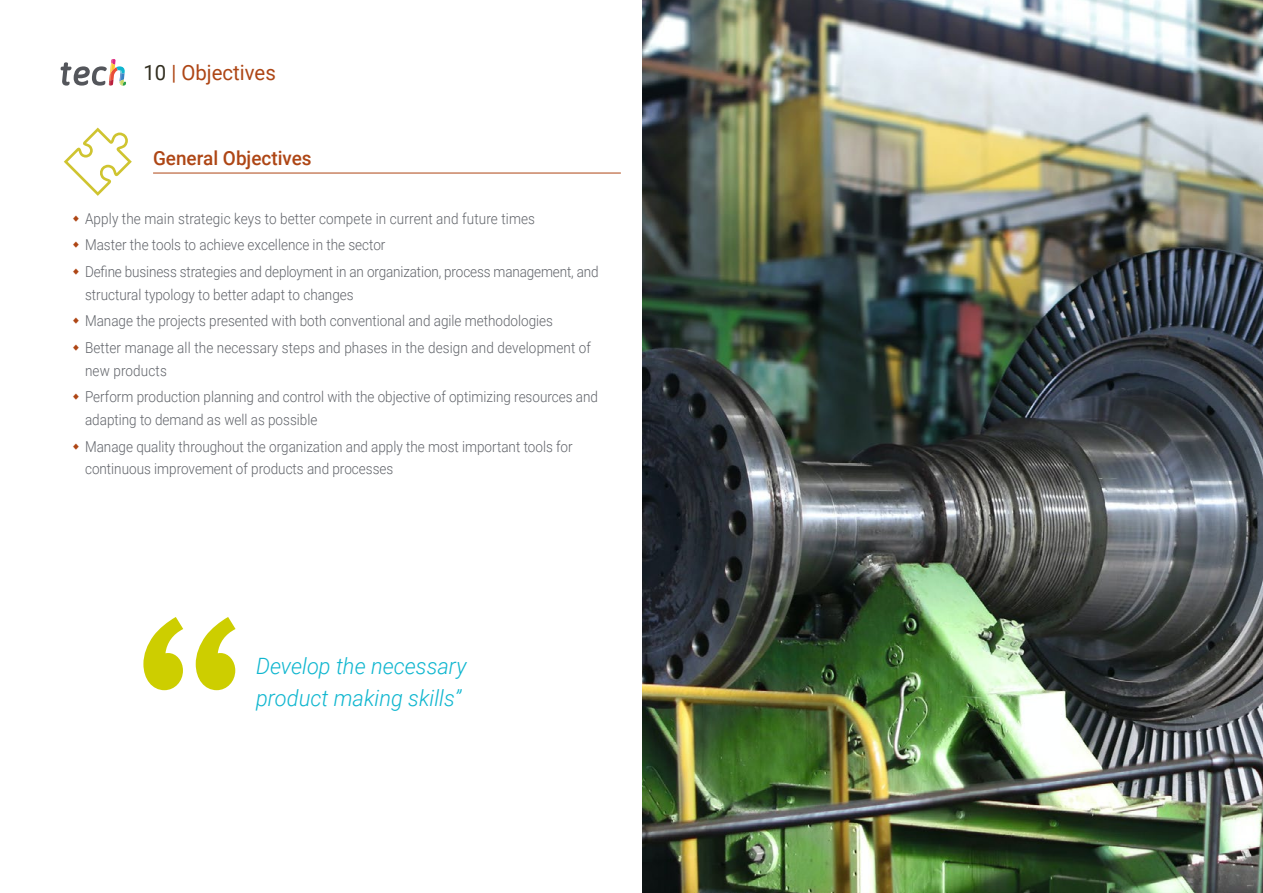
<style>
.page{position:relative;width:1263px;height:893px;background:#fff}
.page>*{position:absolute;margin:0;border:0;box-sizing:border-box;transform-origin:0 0}
.t1{font:italic 300 22.5px/31.5px "Roboto";color:#0fb6cf}
.t2{font:21px "Roboto";color:#ae4615}
.t3{font:500 19.5px "Roboto";color:#ae4615}
.t4{font:300 15px/26.7px "Roboto";color:#61646a;scale:.9 1}
.s1{color:#312e20}
</style>
<div class="page">
<svg style="left:64px;top:128px;width:68px;height:68px"></svg>
<svg style="left:61px;top:59px;width:65px;height:27px"></svg>
<svg style="left:143px;top:617px;width:93px;height:73px"></svg>
<hr style="left:153px;top:173px;width:468px;height:1px;background:#ae4615">
<img style="left:642px;top:0;width:621px;height:893px">
<h2 class="t2" style="left:144px;top:57px;width:134px"><span class="s1">10</span> | Objectives</h2>
<h3 class="t3" style="left:153px;top:144px;width:160px">General Objectives</h3>
<p class="t4" style="left:85px;top:204px;width:572px">Apply the main strategic keys to better compete in current and future times<br>Master the tools to achieve excellence in the sector<br>Define business strategies and deployment in an organization, process management, and</p>
<p class="t4" style="left:85px;top:280px;width:564px">structural typology to better adapt to changes<br>Manage the projects presented with both conventional and agile methodologies<br>Better manage all the necessary steps and phases in the design and development of</p>
<p class="t4" style="left:85px;top:356px;width:571px">new products<br>Perform production planning and control with the objective of optimizing resources and</p>
<p class="t4" style="left:85px;top:406px;width:543px">adapting to demand as well as possible<br>Manage quality throughout the organization and apply the most important tools for</p>
<p class="t4" style="left:85px;top:455px;width:344px">continuous improvement of products and processes</p>
<h1 class="t1" style="left:256px;top:649px;width:212px">Develop the necessary product making skills”</h1>
</div>
